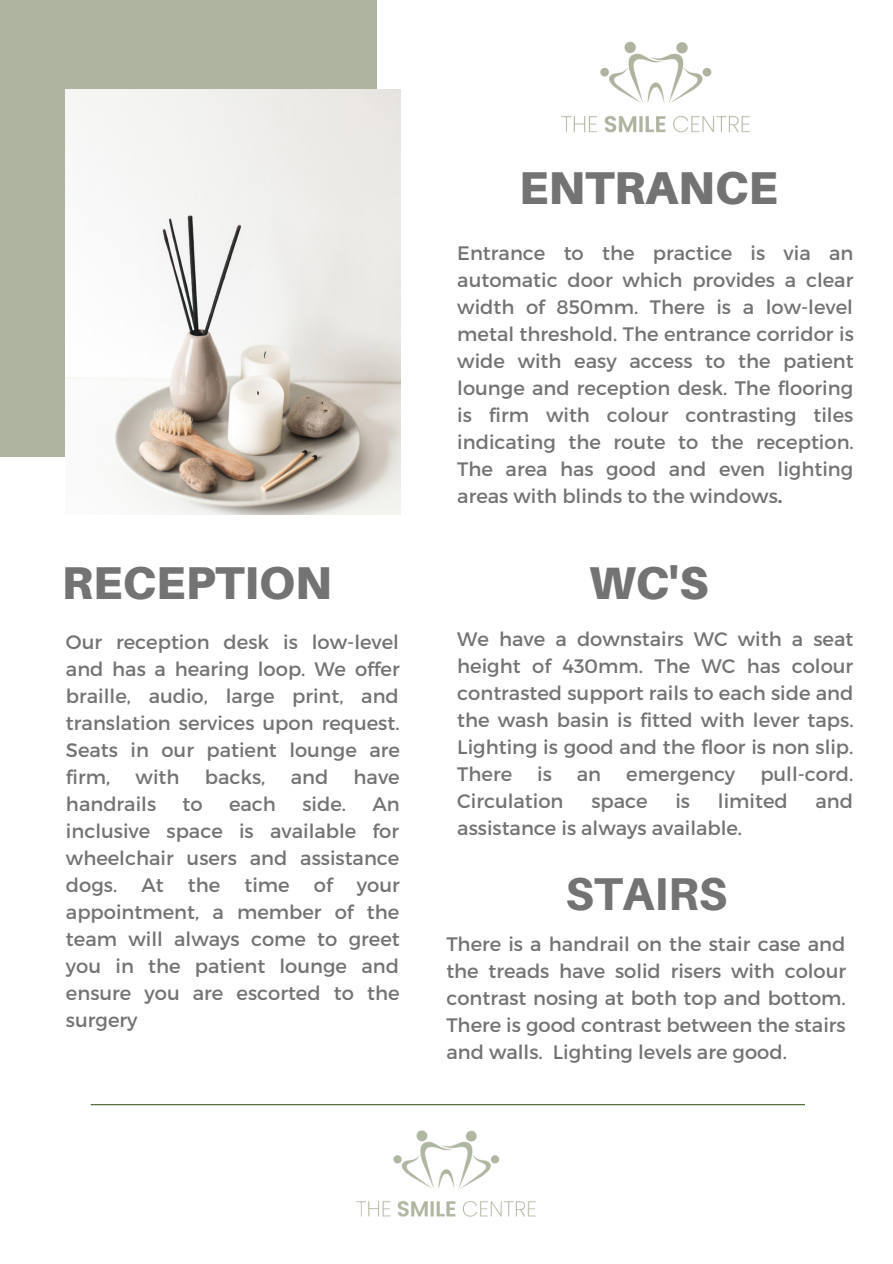
<style>
.page{position:relative;width:893px;height:1264px;background:#fff}
.page>*{position:absolute;margin:0;border:0;box-sizing:border-box;transform-origin:0 0}
.t1{font:900 46.05px "Aileron";color:#737373}
.t2{font:800 46.05px "Aileron";color:#737373}
.t3{font:19.5px/27px "Montserrat";color:#737373;text-align:justify}
.s1{font-weight:700}
</style>
<div class="page">
<div style="left:0;top:0;width:376px;height:456px;background:#aeb49f"></div>
<img style="left:66px;top:89px;width:334px;height:425px">
<hr style="left:91px;top:1104px;width:713px;height:1px;background:#465e28">
<img style="left:339px;top:1104px;width:214px;height:113px">
<img style="left:561px;top:41px;width:189px;height:92px">
<p class="t1" style="left:62px;top:554px;width:271px">RECEPTION</p>
<p class="t3" style="left:66px;top:628px;width:335px">Our reception desk is low-level and has a hearing loop. We offer braille, audio, large print, and translation services upon request.<br>Seats in our patient lounge are firm,</p>
<p class="t3" style="left:136px;top:763px;width:45px">with</p>
<p class="t3" style="left:205px;top:763px;width:62px">backs,</p>
<p class="t3" style="left:291px;top:763px;width:39px">and</p>
<p class="t3" style="left:353px;top:763px;width:48px">have</p>
<p class="t3" style="left:66px;top:790px;width:92px">handrails</p>
<p class="t3" style="left:182px;top:790px;width:22px">to</p>
<p class="t3" style="left:229px;top:790px;width:48px">each</p>
<p class="t3" style="left:302px;top:790px;width:45px">side.</p>
<p class="t3" style="left:66px;top:790px;width:335px;text-indent:306px">An inclusive space is available for wheelchair users and assistance dogs. At the time of your appointment, a member of the team will always come to greet you in the patient lounge and ensure you are escorted to the surgery</p>
<p class="t1" style="left:519px;top:159px;width:260px">ENTRANCE</p>
<p class="t3" style="left:457px;top:238px;width:398px">Entrance to the practice is via an automatic door which provides a clear width of 850mm. There is a low-level metal threshold. The entrance corridor is wide with easy access to the patient lounge and reception desk. The flooring is firm with colour contrasting tiles indicating the route to the reception.<br>The area has good and even lighting areas with blinds to the windows<span class="s1">.</span></p>
<p class="t1" style="left:588px;top:554px;width:121px">WC'S</p>
<p class="t3" style="left:457px;top:624px;width:398px">We have a downstairs WC with a seat height of 430mm. The WC has colour contrasted support rails to each side and the wash basin is fitted with lever taps.<br>Lighting is good and the floor is non slip.<br>There</p>
<p class="t3" style="left:537px;top:759px;width:16px">is</p>
<p class="t3" style="left:577px;top:759px;width:26px">an</p>
<p class="t3" style="left:626px;top:759px;width:111px">emergency</p>
<p class="t3" style="left:760px;top:759px;width:94px">pull-cord.</p>
<p class="t3" style="left:457px;top:786px;width:108px">Circulation</p>
<p class="t3" style="left:591px;top:786px;width:58px">space</p>
<p class="t3" style="left:675px;top:786px;width:16px">is</p>
<p class="t3" style="left:717px;top:786px;width:71px">limited</p>
<p class="t3" style="left:815px;top:786px;width:39px">and</p>
<p class="t3" style="left:457px;top:813px;width:286px">assistance is always available.</p>
<p class="t2" style="left:565px;top:865px;width:163px">STAIRS</p>
<p class="t3" style="left:446px;top:929px;width:401px">There is a handrail on the stair case and the treads have solid risers with colour contrast nosing at both top and bottom.<br>There is good contrast between the stairs and walls. Lighting levels are good.</p>
</div>
